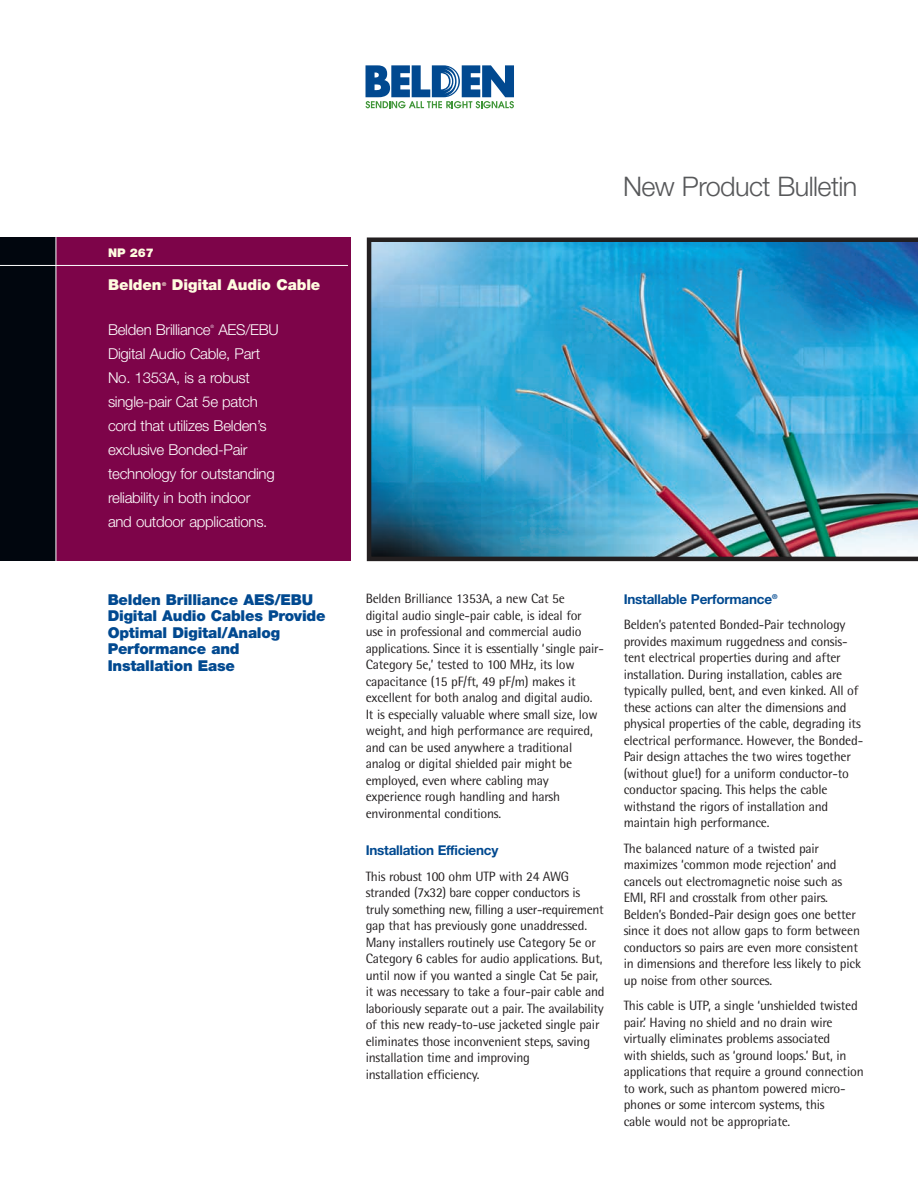
<style>
.page{position:relative;width:918px;height:1188px;background:#fff}
.page>*{position:absolute;margin:0;border:0;box-sizing:border-box;transform-origin:0 0}
.t1{font:300 27px "Helvetica Neue";letter-spacing:-.02em;color:#57585a}
.t2{font:300 15px/24px "Helvetica Neue";letter-spacing:-.015em;color:#fff}
.t3{font:900 15px/16.5px "Helvetica Neue";letter-spacing:-.015em;color:#014990}
.t4{font:900 15px "Helvetica Neue";letter-spacing:-.005em;color:#fffce0}
.t5{font:13.5px/16.5px "Rotis Semi Sans";letter-spacing:-.015em;color:#231f20}
.t6{font:700 13.5px "Helvetica Neue";letter-spacing:-.015em;color:#014990}
.t7{font:900 12px "Helvetica Neue";color:#fffce0}
.t8{font:700 5.25px "Helvetica Neue";color:#fffce0}
.t9{font:300 4.5px "Helvetica Neue";color:#fff}
</style>
<div class="page">
<div style="left:56px;top:238px;width:294px;height:323px;background:#7d0449"></div>
<div style="left:0;top:238px;width:56px;height:323px;background:#01060e"></div>
<hr style="left:56px;top:237px;width:1px;height:326px;background:#fff">
<img style="left:367px;top:237px;width:551px;height:324px">
<svg style="left:366px;top:65px;width:148px;height:43px"></svg>
<hr style="left:0;top:265px;width:348px;height:1px;background:#fff">
<p class="t7" style="left:108px;top:248px;width:48px">NP 267</p>
<p class="t4" style="left:108px;top:279px;width:55px">Belden</p>
<p class="t8" style="left:162px;top:282px;width:6px">®</p>
<p class="t4" style="left:172px;top:279px;width:150px">Digital Audio Cable</p>
<p class="t2" style="left:108px;top:319px;width:172px;text-indent:110px">AES/EBU<br>Digital Audio Cable, Part<br>No. 1353A, is a robust single-pair Cat 5e patch cord that utilizes Belden’s exclusive Bonded-Pair technology for outstanding reliability in both indoor<br>and outdoor applications.</p>
<p class="t2" style="left:108px;top:319px;width:104px">Belden Brilliance</p>
<p class="t9" style="left:211px;top:325px;width:5px">®</p>
<h1 class="t1" style="left:623px;top:177px;width:236px">New Product Bulletin</h1>
<p class="t3" style="left:108px;top:592px;width:219px">Belden Brilliance AES/EBU<br>Digital Audio Cables Provide<br>Optimal Digital/Analog<br>Performance and<br>Installation Ease</p>
<p class="t5" style="left:366px;top:592px;width:240px">Belden Brilliance 1353A, a new Cat 5e<br>digital audio single-pair cable, is ideal for<br>use in professional and commercial audio applications. Since it is essentially ‘single pair-Category 5e,’ tested to 100 MHz, its low capacitance (15 pF/ft, 49 pF/m) makes it excellent for both analog and digital audio.<br>It is especially valuable where small size, low weight, and high performance are required, and can be used anywhere a traditional analog or digital shielded pair might be employed, even where cabling may experience rough handling and harsh environmental conditions.</p>
<p class="t6" style="left:366px;top:846px;width:134px">Installation Efficiency</p>
<p class="t5" style="left:366px;top:869px;width:240px">This robust 100 ohm UTP with 24 AWG stranded (7x32) bare copper conductors is truly something new, filling a user-requirement gap that has previously gone unaddressed.<br>Many installers routinely use Category 5e or Category 6 cables for audio applications. But, until now if you wanted a single Cat 5e pair, it was necessary to take a four-pair cable and laboriously separate out a pair. The availability of this new ready-to-use jacketed single pair eliminates those inconvenient steps, saving installation time and improving<br>installation efficiency.</p>
<p class="t6" style="left:624px;top:594px;width:155px">Installable Performance<sup>®</sup></p>
<p class="t5" style="left:624px;top:618px;width:241px">Belden’s patented Bonded-Pair technology provides maximum ruggedness and consis&shy;tent electrical properties during and after installation. During installation, cables are typically pulled, bent, and even kinked. All of these actions can alter the dimensions and physical properties of the cable, degrading its electrical performance. However, the Bonded-Pair design attaches the two wires together (without glue!) for a uniform conductor-to conductor spacing. This helps the cable withstand the rigors of installation and maintain high performance.</p>
<p class="t5" style="left:624px;top:841px;width:239px">The balanced nature of a twisted pair maximizes ‘common mode rejection’ and cancels out electromagnetic noise such as EMI, RFI and crosstalk from other pairs.<br>Belden’s Bonded-Pair design goes one better since it does not allow gaps to form between conductors so pairs are even more consistent in dimensions and therefore less likely to pick up noise from other sources.</p>
<p class="t5" style="left:624px;top:999px;width:242px">This cable is UTP, a single ‘unshielded twisted pair.’ Having no shield and no drain wire virtually eliminates problems associated<br>with shields, such as ‘ground loops.’ But, in applications that require a ground connection to work, such as phantom powered micro&shy;phones or some intercom systems, this<br>cable would not be appropriate.</p>
</div>
